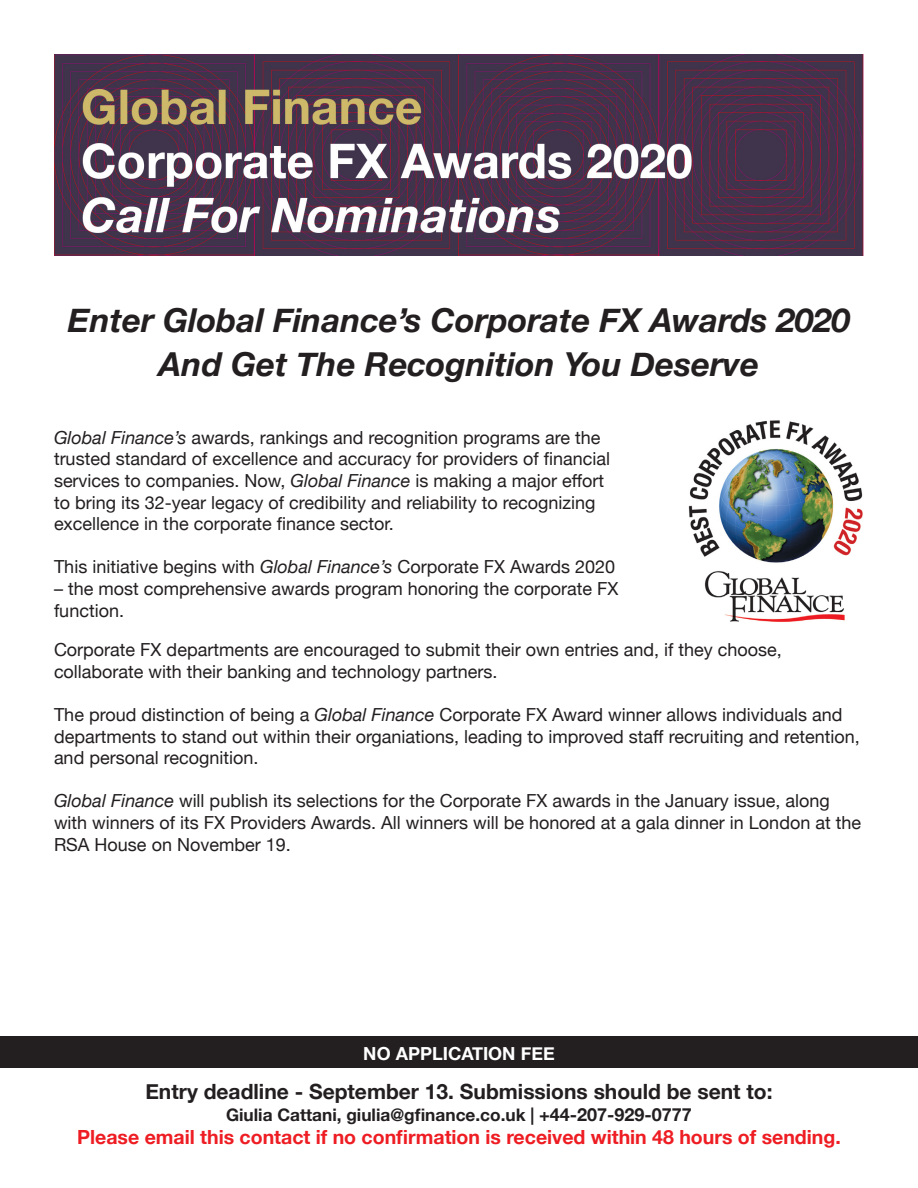
<style>
.page{position:relative;width:918px;height:1188px;background:#fff}
.page>*{position:absolute;margin:0;border:0;box-sizing:border-box;transform-origin:0 0}
.t1{font:italic 700 33px "Helvetica Neue";color:#231f20}
.t2{font:700 21px "Helvetica Neue";color:#231f20}
.t3{font:700 19.5px "Helvetica Neue";color:#ee1d23}
.t4{font:18px/21.6px "Helvetica Neue";color:#231f20}
.t5{font:700 18px "Helvetica Neue";color:#fff}
.t6{font:700 17.25px "Helvetica Neue";color:#231f20}
.s1{font-style:italic}
.s2{font-size:18px}
</style>
<div class="page">
<img style="left:54px;top:54px;width:810px;height:202px">
<img style="left:688px;top:420px;width:175px;height:202px">
<div style="left:0;top:1037px;width:918px;height:31px;background:#231f20"></div>
<p class="t1" style="left:68px;top:295px;width:784px">Enter Global Finance’s Corporate FX Awards 2020</p>
<p class="t1" style="left:159px;top:338px;width:602px">And Get The Recognition You Deserve</p>
<p class="t4" style="left:54px;top:428px;width:558px"><span class="s1">Global Finance’s</span> awards, rankings and recognition programs are the trusted standard of excellence and accuracy for providers of financial services to companies. Now, <span class="s1">Global Finance</span> is making a major effort to bring its 32-year legacy of credibility and reliability to recognizing excellence in the corporate finance sector.</p>
<p class="t4" style="left:54px;top:557px;width:563px">This initiative begins with <span class="s1">Global Finance’s</span> Corporate FX Awards 2020</p>
<p class="t4" style="left:54px;top:579px;width:566px">– the most comprehensive awards program honoring the corporate FX function.</p>
<p class="t4" style="left:54px;top:640px;width:729px">Corporate FX departments are encouraged to submit their own entries and, if they choose, collaborate with their banking and technology partners.</p>
<p class="t4" style="left:54px;top:705px;width:807px">The proud distinction of being a <span class="s1">Global Finance</span> Corporate FX Award winner allows individuals and departments to stand out within their organiations, leading to improved staff recruiting and retention, and personal recognition.</p>
<p class="t4" style="left:54px;top:791px;width:809px"><span class="s1">Global Finance</span> will publish its selections for the Corporate FX awards in the January issue, along with winners of its FX Providers Awards. All winners will be honored at a gala dinner in London at the<br>RSA House on November 19.</p>
<p class="t5" style="left:363px;top:1039px;width:193px">NO APPLICATION FEE</p>
<p class="t2" style="left:145px;top:1075px;width:629px">Entry deadline - September 13. Submissions should be sent to:</p>
<p class="t6" style="left:226px;top:1101px;width:467px">Giulia Cattani, giulia@gfinance.co.uk | <span class="s2">+44-207-929-0777</span></p>
<p class="t3" style="left:77px;top:1122px;width:765px">Please email this contact if no confirmation is received within 48 hours of sending.</p>
</div>
